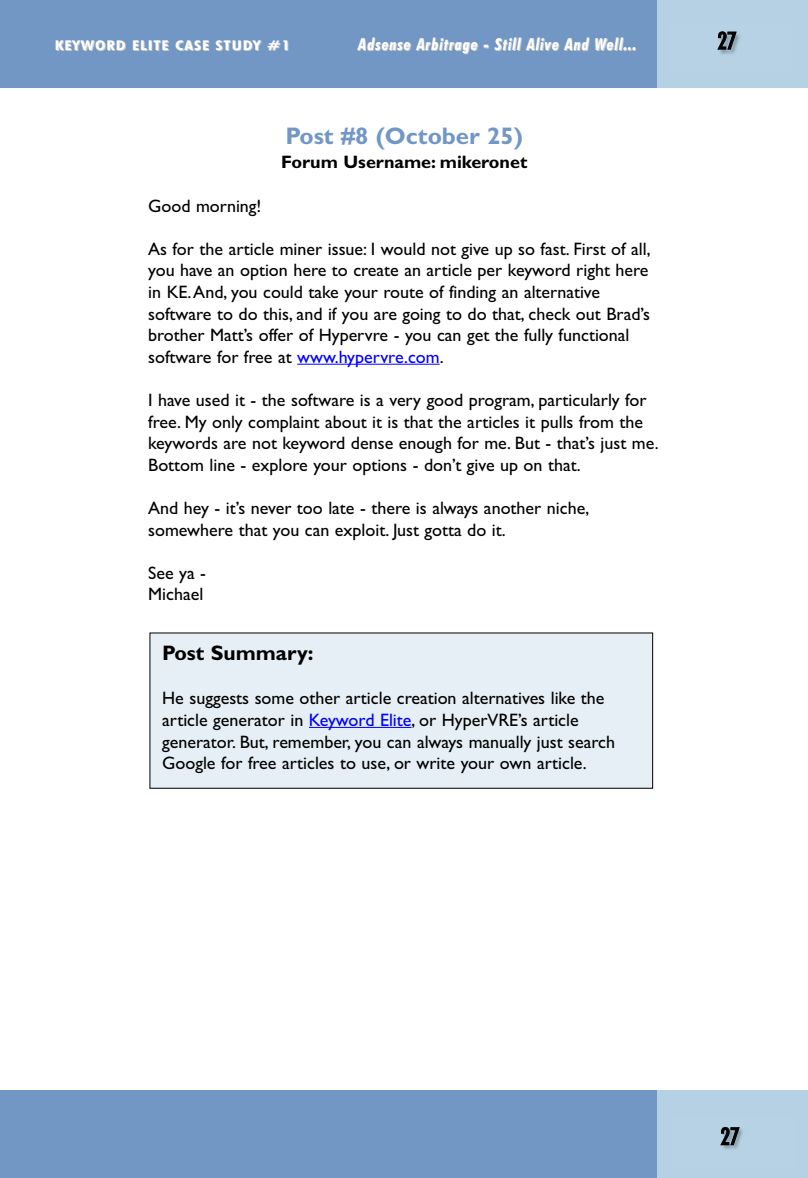
<style>
.page{position:relative;width:808px;height:1178px;background:#fff}
.page>*{position:absolute;margin:0;border:0;box-sizing:border-box;transform-origin:0 0}
.t1{font:700 24px "Gill Sans";color:#7297c4}
.t2{font:500 condensed 24px "Futura BT";color:#000}
.t3{font:700 21px "Gill Sans";color:#000}
.t4{font:18px/21.6px "Gill Sans";color:#000}
.t5{font:700 18px "Gill Sans";color:#000}
.t6{font:italic 700 condensed 16.5px "Futura BT";letter-spacing:.05em;color:#fff}
.t7{font:700 condensed 13.5px "Futura BT";letter-spacing:.05em;color:#fff;scale:1.36 1}
.s1{color:#00f}
</style>
<div class="page">
<hr style="left:297px;top:364px;width:143px;height:1px;background:#00f">
<div style="left:150px;top:633px;width:503px;height:155px;background:#e5eff5"></div>
<hr style="left:309px;top:727px;width:102px;height:1px;background:#00f">
<div style="left:657px;top:1090px;width:151px;height:88px;background:#b6d1e3"></div>
<div style="left:657px;top:0;width:151px;height:88px;background:#b6d1e3"></div>
<img style="left:723px;top:1128px;width:20px;height:21px">
<img style="left:720px;top:33px;width:20px;height:21px">
<div style="left:0;top:0;width:656px;height:88px;background:#7297c4"></div>
<div style="left:0;top:1090px;width:657px;height:88px;background:#7297c4"></div>
<p class="t7" style="left:55px;top:38px;width:174px">KEYWORD ELITE CASE STUDY #1</p>
<p class="t6" style="left:358px;top:35px;width:280px">Adsense Arbitrage - Still Alive And Well...</p>
<h1 class="t2" style="left:718px;top:27px;width:20px">27</h1>
<h1 class="t1" style="left:285px;top:121px;width:239px">Post #8 (October 25)</h1>
<p class="t5" style="left:281px;top:152px;width:248px">Forum Username: mikeronet</p>
<p class="t4" style="left:148px;top:195px;width:115px">Good morning!</p>
<p class="t4" style="left:148px;top:238px;width:504px">As for the article miner issue: I would not give up so fast. First of all, you have an option here to create an article per keyword right here in KE.And, you could take your route of finding an alternative software to do this, and if you are going to do that, check out Brad’s brother Matt’s offer of Hypervre - you can get the fully functional software for free at <span class="s1">www.hypervre.com</span>.</p>
<p class="t4" style="left:148px;top:389px;width:512px">I have used it - the software is a very good program, particularly for free. My only complaint about it is that the articles it pulls from the keywords are not keyword dense enough for me. But - that’s just me.<br>Bottom line - explore your options - don’t give up on that.</p>
<p class="t4" style="left:148px;top:497px;width:443px">And hey - it’s never too late - there is always another niche, somewhere that you can exploit. Just gotta do it.</p>
<p class="t4" style="left:148px;top:562px;width:59px">See ya -<br>Michael</p>
<p class="t3" style="left:162px;top:640px;width:153px">Post Summary:</p>
<p class="t4" style="left:162px;top:687px;width:454px">He suggests some other article creation alternatives like the article generator in <span class="s1">Keyword Elite</span>, or HyperVRE’s article generator. But, remember, you can always manually just search Google for free articles to use, or write your own article.</p>
<h1 class="t2" style="left:721px;top:1122px;width:20px">27</h1>
</div>
